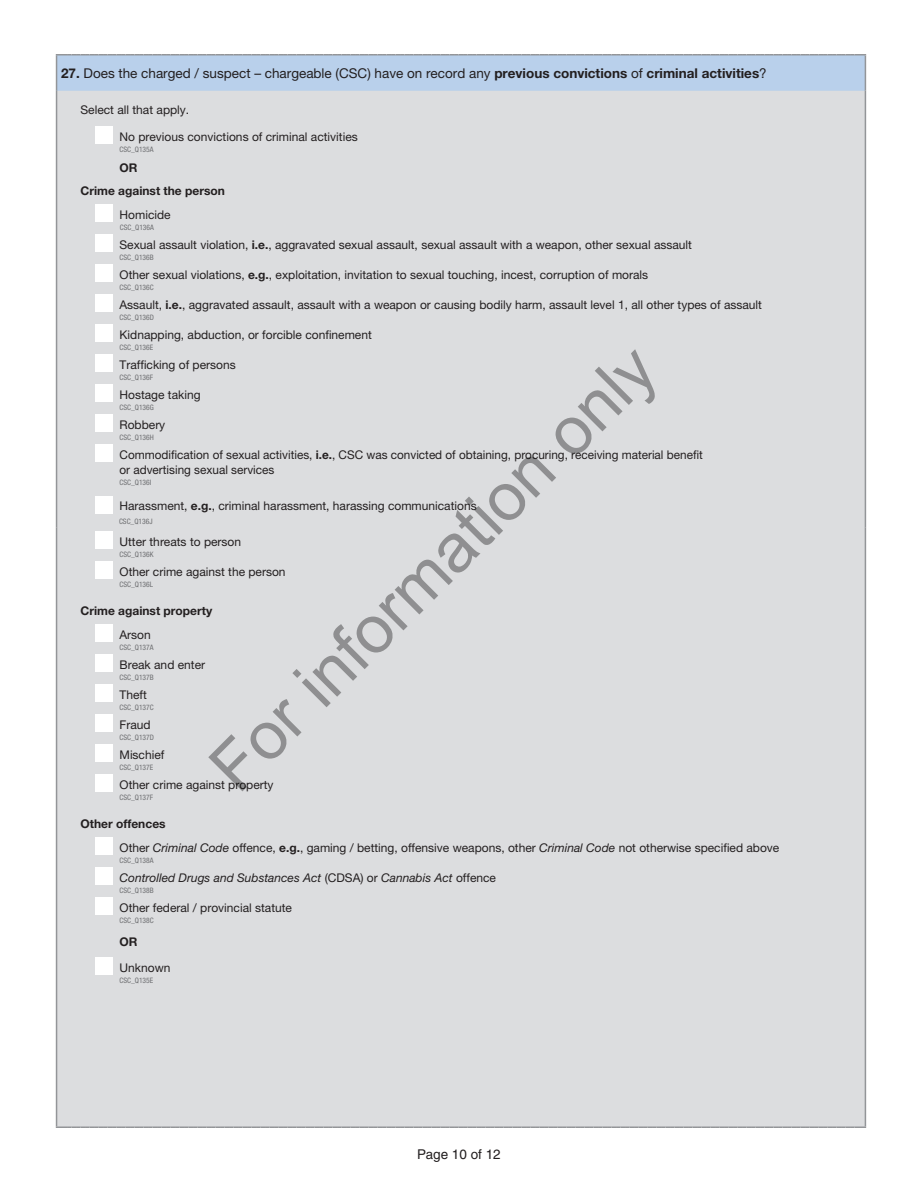
<style>
.page{position:relative;width:918px;height:1188px;background:#fff}
.page>*{position:absolute;margin:0;border:0;box-sizing:border-box;transform-origin:0 0}
.t1{font:67.5px "Arial";color:rgb(0 0 0/.35)}
.t2{font:13.5px "Helvetica Neue LT Pro";color:#231f20}
.t3{font:13.5px "Helvetica";color:#231f20}
.t4{font:12px/15px "Helvetica Neue LT Pro";color:#231f20}
.t5{font:700 12px "Helvetica Neue LT Pro";color:#231f20}
.t6{font:italic 12px "Helvetica Neue LT Pro";color:#231f20}
.t7{font:condensed 7.5px "Helvetica Neue LT Pro";color:#6c6d70}
.s1{font-weight:700}
.s2{font-style:italic}
.s3{font-style:normal}
</style>
<div class="page">
<div style="left:57px;top:55px;width:808px;height:36px;background:#b9d0eb"></div>
<div style="left:57px;top:91px;width:808px;height:1035px;background:#dcdddf"></div>
<hr style="left:56px;top:56px;width:1px;height:35px;background:#939598">
<svg style="left:56px;top:54px;width:810px;height:2px;background:#9da5ae"></svg>
<hr style="left:865px;top:56px;width:1px;height:35px;background:#939598">
<hr style="left:56px;top:91px;width:1px;height:436px;background:#939598">
<hr style="left:865px;top:91px;width:1px;height:436px;background:#939598">
<hr style="left:56px;top:527px;width:1px;height:599px;background:#939598">
<hr style="left:865px;top:527px;width:1px;height:599px;background:#939598">
<svg style="left:56px;top:1126px;width:810px;height:2px;background:#a6a8ab"></svg>
<div style="left:96px;top:127px;width:17px;height:17px;background:#fff"></div>
<div style="left:96px;top:205px;width:17px;height:17px;background:#fff"></div>
<div style="left:96px;top:235px;width:17px;height:17px;background:#fff"></div>
<div style="left:96px;top:265px;width:17px;height:17px;background:#fff"></div>
<div style="left:96px;top:295px;width:17px;height:17px;background:#fff"></div>
<div style="left:96px;top:325px;width:17px;height:17px;background:#fff"></div>
<div style="left:96px;top:355px;width:17px;height:17px;background:#fff"></div>
<div style="left:96px;top:385px;width:17px;height:17px;background:#fff"></div>
<div style="left:96px;top:415px;width:17px;height:17px;background:#fff"></div>
<div style="left:96px;top:445px;width:17px;height:17px;background:#fff"></div>
<div style="left:96px;top:496px;width:17px;height:17px;background:#fff"></div>
<div style="left:96px;top:532px;width:17px;height:17px;background:#fff"></div>
<div style="left:96px;top:562px;width:17px;height:17px;background:#fff"></div>
<div style="left:96px;top:625px;width:17px;height:17px;background:#fff"></div>
<div style="left:96px;top:655px;width:17px;height:17px;background:#fff"></div>
<div style="left:96px;top:685px;width:17px;height:17px;background:#fff"></div>
<div style="left:96px;top:715px;width:17px;height:17px;background:#fff"></div>
<div style="left:96px;top:745px;width:17px;height:17px;background:#fff"></div>
<div style="left:96px;top:775px;width:17px;height:17px;background:#fff"></div>
<div style="left:96px;top:838px;width:17px;height:17px;background:#fff"></div>
<div style="left:96px;top:868px;width:17px;height:17px;background:#fff"></div>
<div style="left:96px;top:898px;width:17px;height:17px;background:#fff"></div>
<div style="left:96px;top:958px;width:17px;height:17px;background:#fff"></div>
<p class="t2" style="left:61px;top:65px;width:707px"><span class="s1">27.</span> Does the charged / suspect – chargeable (CSC) have on record any <span class="s1">previous convictions</span> of <span class="s1">criminal activities</span>?</p>
<p class="t4" style="left:81px;top:102px;width:110px">Select all that apply.</p>
<p class="t4" style="left:120px;top:129px;width:240px">No previous convictions of criminal activities</p>
<p class="t7" style="left:120px;top:145px;width:36px">CSC_Q135A</p>
<p class="t5" style="left:120px;top:160px;width:19px">OR</p>
<p class="t5" style="left:81px;top:183px;width:146px">Crime against the person</p>
<p class="t4" style="left:120px;top:207px;width:53px">Homicide</p>
<p class="t7" style="left:120px;top:223px;width:36px">CSC_Q136A</p>
<p class="t4" style="left:120px;top:237px;width:574px">Sexual assault violation, <span class="s1">i.e.</span>, aggravated sexual assault, sexual assault with a weapon, other sexual assault</p>
<p class="t7" style="left:120px;top:253px;width:36px">CSC_Q136B</p>
<p class="t4" style="left:120px;top:267px;width:530px">Other sexual violations, <span class="s1">e.g.</span>, exploitation, invitation to sexual touching, incest, corruption of morals</p>
<p class="t7" style="left:120px;top:283px;width:36px">CSC_Q136C</p>
<p class="t4" style="left:120px;top:297px;width:644px">Assault, <span class="s1">i.e.</span>, aggravated assault, assault with a weapon or causing bodily harm, assault level 1, all other types of assault</p>
<p class="t7" style="left:120px;top:313px;width:36px">CSC_Q136D</p>
<p class="t4" style="left:120px;top:327px;width:254px">Kidnapping, abduction, or forcible confinement</p>
<p class="t7" style="left:120px;top:343px;width:35px">CSC_Q136E</p>
<p class="t4" style="left:120px;top:357px;width:118px">Trafficking of persons</p>
<p class="t7" style="left:120px;top:373px;width:35px">CSC_Q136F</p>
<p class="t4" style="left:120px;top:387px;width:83px">Hostage taking</p>
<p class="t7" style="left:120px;top:403px;width:36px">CSC_Q136G</p>
<p class="t4" style="left:120px;top:417px;width:47px">Robbery</p>
<p class="t7" style="left:120px;top:433px;width:36px">CSC_Q136H</p>
<p class="t4" style="left:120px;top:447px;width:585px">Commodification of sexual activities, <span class="s1">i.e.</span>, CSC was convicted of obtaining, procuring, receiving material benefit or advertising sexual services</p>
<p class="t7" style="left:120px;top:478px;width:33px">CSC_Q136I</p>
<p class="t4" style="left:120px;top:499px;width:359px">Harassment, <span class="s1">e.g.</span>, criminal harassment, harassing communications</p>
<p class="t4" style="left:120px;top:534px;width:123px">Utter threats to person</p>
<p class="t7" style="left:120px;top:550px;width:36px">CSC_Q136K</p>
<p class="t4" style="left:120px;top:564px;width:168px">Other crime against the person</p>
<p class="t7" style="left:120px;top:580px;width:35px">CSC_Q136L</p>
<p class="t5" style="left:81px;top:603px;width:133px">Crime against property</p>
<p class="t4" style="left:120px;top:627px;width:33px">Arson</p>
<p class="t7" style="left:120px;top:643px;width:36px">CSC_Q137A</p>
<p class="t4" style="left:120px;top:657px;width:87px">Break and enter</p>
<p class="t7" style="left:120px;top:673px;width:36px">CSC_Q137B</p>
<p class="t4" style="left:120px;top:687px;width:29px">Theft</p>
<p class="t7" style="left:120px;top:703px;width:36px">CSC_Q137C</p>
<p class="t4" style="left:120px;top:717px;width:33px">Fraud</p>
<p class="t7" style="left:120px;top:733px;width:36px">CSC_Q137D</p>
<p class="t4" style="left:120px;top:747px;width:46px">Mischief</p>
<p class="t7" style="left:120px;top:763px;width:35px">CSC_Q137E</p>
<p class="t4" style="left:120px;top:777px;width:156px">Other crime against property</p>
<p class="t7" style="left:120px;top:793px;width:35px">CSC_Q137F</p>
<p class="t5" style="left:81px;top:816px;width:87px">Other offences</p>
<p class="t4" style="left:120px;top:840px;width:661px">Other <span class="s2">Criminal Code</span> offence, <span class="s1">e.g.</span>, gaming / betting, offensive weapons, other <span class="s2">Criminal Code</span> not otherwise specified above</p>
<p class="t7" style="left:120px;top:856px;width:36px">CSC_Q138A</p>
<p class="t6" style="left:120px;top:871px;width:378px">Controlled Drugs and Substances Act <span class="s3">(CDSA) or</span> Cannabis Act <span class="s3">offence</span></p>
<p class="t7" style="left:120px;top:886px;width:36px">CSC_Q138B</p>
<p class="t4" style="left:120px;top:900px;width:174px">Other federal / provincial statute</p>
<p class="t7" style="left:120px;top:916px;width:36px">CSC_Q138C</p>
<p class="t5" style="left:120px;top:934px;width:19px">OR</p>
<p class="t4" style="left:120px;top:960px;width:52px">Unknown</p>
<p class="t7" style="left:120px;top:976px;width:35px">CSC_Q135E</p>
<h1 class="t1" style="left:191px;top:747px;width:598px;rotate:-45deg">For information only</h1>
<p class="t7" style="left:119px;top:517px;width:35px">CSC_Q136J</p>
<p class="t3" style="left:417px;top:1147px;width:85px">Page 10 of 12</p>
</div>
